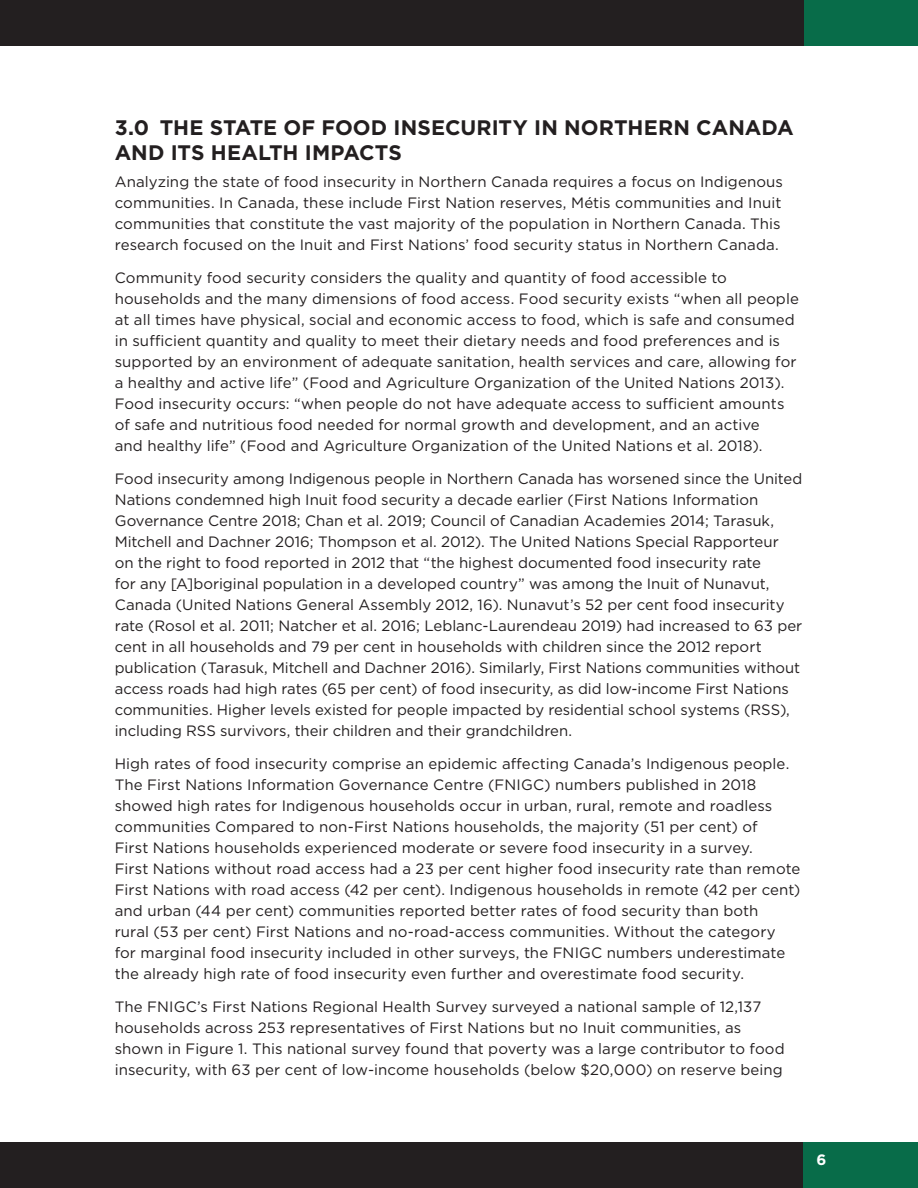
<style>
.page{position:relative;width:918px;height:1188px;background:#fff}
.page>*{position:absolute;margin:0;border:0;box-sizing:border-box;transform-origin:0 0}
.t1{font:700 21px/25.2px "Gotham";color:#231f20}
.t2{font:15px/21px "Gotham";letter-spacing:.005em;color:#231f20}
.t3{font:700 15px "Gotham";color:#fff}
</style>
<div class="page">
<div style="left:802px;top:1143px;width:116px;height:45px;background:#086c49"></div>
<div style="left:803px;top:0;width:115px;height:45px;background:#086c49"></div>
<div style="left:0;top:1143px;width:802px;height:45px;background:#231f20"></div>
<div style="left:0;top:0;width:803px;height:45px;background:#231f20"></div>
<h1 class="t1" style="left:115px;top:114px;width:680px">3.0 THE STATE OF FOOD INSECURITY IN NORTHERN CANADA<br>AND ITS HEALTH IMPACTS</h1>
<p class="t2" style="left:115px;top:171px;width:670px">Analyzing the state of food insecurity in Northern Canada requires a focus on Indigenous communities. In Canada, these include First Nation reserves, Métis communities and Inuit communities that constitute the vast majority of the population in Northern Canada. This research focused on the Inuit and First Nations’ food security status in Northern Canada.</p>
<p class="t2" style="left:115px;top:267px;width:686px">Community food security considers the quality and quantity of food accessible to households and the many dimensions of food access. Food security exists “when all people at all times have physical, social and economic access to food, which is safe and consumed in sufficient quantity and quality to meet their dietary needs and food preferences and is supported by an environment of adequate sanitation, health services and care, allowing for a healthy and active life” (Food and Agriculture Organization of the United Nations 2013).<br>Food insecurity occurs: “when people do not have adequate access to sufficient amounts of safe and nutritious food needed for normal growth and development, and an active<br>and healthy life” (Food and Agriculture Organization of the United Nations et al. 2018).</p>
<p class="t2" style="left:115px;top:468px;width:689px">Food insecurity among Indigenous people in Northern Canada has worsened since the United Nations condemned high Inuit food security a decade earlier (First Nations Information Governance Centre 2018; Chan et al. 2019; Council of Canadian Academies 2014; Tarasuk, Mitchell and Dachner 2016; Thompson et al. 2012). The United Nations Special Rapporteur<br>on the right to food reported in 2012 that “the highest documented food insecurity rate<br>for any [A]boriginal population in a developed country” was among the Inuit of Nunavut, Canada (United Nations General Assembly 2012, 16). Nunavut’s 52 per cent food insecurity rate (Rosol et al. 2011; Natcher et al. 2016; Leblanc-Laurendeau 2019) had increased to 63 per cent in all households and 79 per cent in households with children since the 2012 report publication (Tarasuk, Mitchell and Dachner 2016). Similarly, First Nations communities without access roads had high rates (65 per cent) of food insecurity, as did low-income First Nations communities. Higher levels existed for people impacted by residential school systems (RSS), including RSS survivors, their children and their grandchildren.</p>
<p class="t2" style="left:115px;top:753px;width:687px">High rates of food insecurity comprise an epidemic affecting Canada’s Indigenous people.<br>The First Nations Information Governance Centre (FNIGC) numbers published in 2018 showed high rates for Indigenous households occur in urban, rural, remote and roadless communities Compared to non-First Nations households, the majority (51 per cent) of<br>First Nations households experienced moderate or severe food insecurity in a survey.<br>First Nations without road access had a 23 per cent higher food insecurity rate than remote First Nations with road access (42 per cent). Indigenous households in remote (42 per cent) and urban (44 per cent) communities reported better rates of food security than both<br>rural (53 per cent) First Nations and no-road-access communities. Without the category for marginal food insecurity included in other surveys, the FNIGC numbers underestimate the already high rate of food insecurity even further and overestimate food security.</p>
<p class="t2" style="left:115px;top:996px;width:671px">The FNIGC’s First Nations Regional Health Survey surveyed a national sample of 12,137 households across 253 representatives of First Nations but no Inuit communities, as shown in Figure 1. This national survey found that poverty was a large contributor to food insecurity, with 63 per cent of low-income households (below $20,000) on reserve being</p>
<p class="t3" style="left:817px;top:1150px;width:11px">6</p>
</div>
